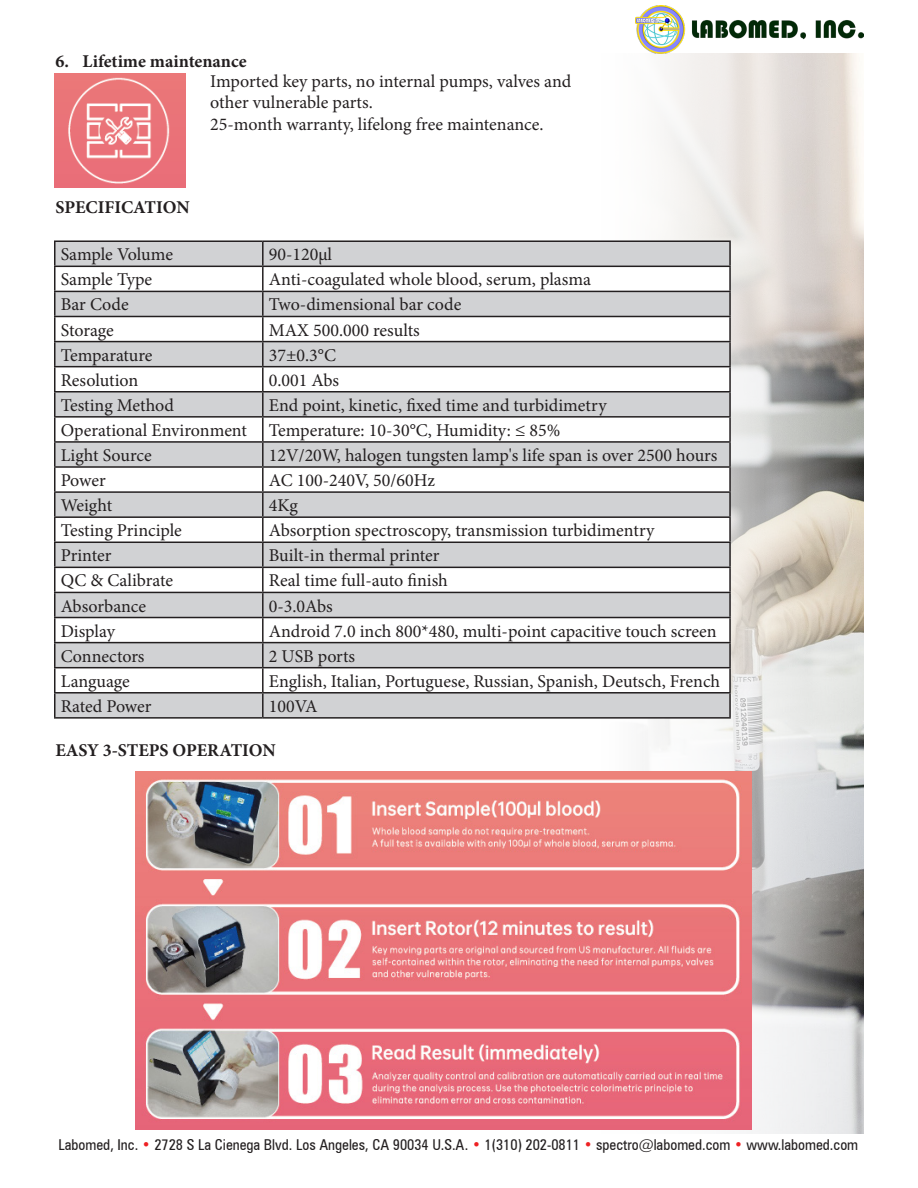
<style>
.page{position:relative;width:918px;height:1188px;background:#fff}
.page>*{position:absolute;margin:0;border:0;box-sizing:border-box;transform-origin:0 0}
.t1{font:18px/21.6px "Minion Pro";color:#231f20}
.t2{font:700 18px "Minion Pro";color:#231f20}
.t3{font:condensed 15px "Zurich BT";color:#231f20}
.s1{color:#ee2123}
</style>
<div class="page">
<img style="left:635px;top:6px;width:229px;height:48px">
<img style="left:590px;top:54px;width:274px;height:1080px">
<div style="left:56px;top:242px;width:673px;height:475px;background:#d1d2d4"></div>
<svg style="left:56px;top:267px;width:673px;height:425px"></svg>
<hr style="left:54px;top:240px;width:209px;height:2px;background:#231f20">
<hr style="left:54px;top:242px;width:2px;height:24px;background:#231f20">
<hr style="left:263px;top:240px;width:468px;height:2px;background:#231f20">
<hr style="left:262px;top:242px;width:2px;height:24px;background:#231f20">
<hr style="left:729px;top:242px;width:2px;height:24px;background:#231f20">
<hr style="left:54px;top:266px;width:209px;height:1px;background:#231f20">
<hr style="left:54px;top:267px;width:2px;height:24px;background:#231f20">
<hr style="left:263px;top:266px;width:468px;height:1px;background:#231f20">
<hr style="left:262px;top:267px;width:2px;height:24px;background:#231f20">
<hr style="left:729px;top:267px;width:2px;height:24px;background:#231f20">
<hr style="left:54px;top:291px;width:209px;height:1px;background:#231f20">
<hr style="left:54px;top:292px;width:2px;height:24px;background:#231f20">
<hr style="left:263px;top:291px;width:468px;height:1px;background:#231f20">
<hr style="left:262px;top:292px;width:2px;height:24px;background:#231f20">
<hr style="left:729px;top:292px;width:2px;height:24px;background:#231f20">
<hr style="left:54px;top:316px;width:209px;height:1px;background:#231f20">
<hr style="left:54px;top:317px;width:2px;height:24px;background:#231f20">
<hr style="left:263px;top:316px;width:468px;height:1px;background:#231f20">
<hr style="left:262px;top:317px;width:2px;height:24px;background:#231f20">
<hr style="left:729px;top:317px;width:2px;height:24px;background:#231f20">
<hr style="left:54px;top:341px;width:209px;height:1px;background:#231f20">
<hr style="left:54px;top:342px;width:2px;height:24px;background:#231f20">
<hr style="left:263px;top:341px;width:468px;height:1px;background:#231f20">
<hr style="left:262px;top:342px;width:2px;height:24px;background:#231f20">
<hr style="left:729px;top:342px;width:2px;height:24px;background:#231f20">
<hr style="left:54px;top:366px;width:209px;height:1px;background:#231f20">
<hr style="left:54px;top:367px;width:2px;height:24px;background:#231f20">
<hr style="left:263px;top:366px;width:468px;height:1px;background:#231f20">
<hr style="left:262px;top:367px;width:2px;height:24px;background:#231f20">
<hr style="left:729px;top:367px;width:2px;height:24px;background:#231f20">
<hr style="left:54px;top:391px;width:209px;height:2px;background:#231f20">
<hr style="left:54px;top:393px;width:2px;height:23px;background:#231f20">
<hr style="left:263px;top:391px;width:468px;height:2px;background:#231f20">
<hr style="left:262px;top:393px;width:2px;height:23px;background:#231f20">
<hr style="left:729px;top:393px;width:2px;height:23px;background:#231f20">
<hr style="left:54px;top:416px;width:209px;height:2px;background:#231f20">
<hr style="left:54px;top:418px;width:2px;height:23px;background:#231f20">
<hr style="left:263px;top:416px;width:468px;height:2px;background:#231f20">
<hr style="left:262px;top:418px;width:2px;height:23px;background:#231f20">
<hr style="left:729px;top:418px;width:2px;height:23px;background:#231f20">
<hr style="left:54px;top:441px;width:209px;height:2px;background:#231f20">
<hr style="left:54px;top:443px;width:2px;height:23px;background:#231f20">
<hr style="left:263px;top:441px;width:468px;height:2px;background:#231f20">
<hr style="left:262px;top:443px;width:2px;height:23px;background:#231f20">
<hr style="left:729px;top:443px;width:2px;height:23px;background:#231f20">
<hr style="left:54px;top:466px;width:209px;height:2px;background:#231f20">
<hr style="left:54px;top:468px;width:2px;height:23px;background:#231f20">
<hr style="left:263px;top:466px;width:468px;height:2px;background:#231f20">
<hr style="left:262px;top:468px;width:2px;height:23px;background:#231f20">
<hr style="left:729px;top:468px;width:2px;height:23px;background:#231f20">
<hr style="left:54px;top:491px;width:209px;height:2px;background:#231f20">
<hr style="left:54px;top:493px;width:2px;height:23px;background:#231f20">
<hr style="left:263px;top:491px;width:468px;height:2px;background:#231f20">
<hr style="left:262px;top:493px;width:2px;height:23px;background:#231f20">
<hr style="left:729px;top:493px;width:2px;height:23px;background:#231f20">
<hr style="left:54px;top:516px;width:209px;height:2px;background:#231f20">
<hr style="left:54px;top:518px;width:2px;height:24px;background:#231f20">
<hr style="left:263px;top:516px;width:468px;height:2px;background:#231f20">
<hr style="left:262px;top:518px;width:2px;height:24px;background:#231f20">
<hr style="left:729px;top:518px;width:2px;height:24px;background:#231f20">
<hr style="left:54px;top:542px;width:209px;height:1px;background:#231f20">
<hr style="left:54px;top:543px;width:2px;height:24px;background:#231f20">
<hr style="left:263px;top:542px;width:468px;height:1px;background:#231f20">
<hr style="left:262px;top:543px;width:2px;height:24px;background:#231f20">
<hr style="left:729px;top:543px;width:2px;height:24px;background:#231f20">
<hr style="left:54px;top:567px;width:209px;height:1px;background:#231f20">
<hr style="left:54px;top:568px;width:2px;height:24px;background:#231f20">
<hr style="left:263px;top:567px;width:468px;height:1px;background:#231f20">
<hr style="left:262px;top:568px;width:2px;height:24px;background:#231f20">
<hr style="left:729px;top:568px;width:2px;height:24px;background:#231f20">
<hr style="left:54px;top:592px;width:209px;height:1px;background:#231f20">
<hr style="left:54px;top:593px;width:2px;height:24px;background:#231f20">
<hr style="left:263px;top:592px;width:468px;height:1px;background:#231f20">
<hr style="left:262px;top:593px;width:2px;height:24px;background:#231f20">
<hr style="left:729px;top:593px;width:2px;height:24px;background:#231f20">
<hr style="left:54px;top:617px;width:209px;height:1px;background:#231f20">
<hr style="left:54px;top:618px;width:2px;height:24px;background:#231f20">
<hr style="left:263px;top:617px;width:468px;height:1px;background:#231f20">
<hr style="left:262px;top:618px;width:2px;height:24px;background:#231f20">
<hr style="left:729px;top:618px;width:2px;height:24px;background:#231f20">
<hr style="left:54px;top:642px;width:209px;height:1px;background:#231f20">
<hr style="left:54px;top:643px;width:2px;height:24px;background:#231f20">
<hr style="left:263px;top:642px;width:468px;height:1px;background:#231f20">
<hr style="left:262px;top:643px;width:2px;height:24px;background:#231f20">
<hr style="left:729px;top:643px;width:2px;height:24px;background:#231f20">
<hr style="left:54px;top:667px;width:209px;height:1px;background:#231f20">
<hr style="left:54px;top:668px;width:2px;height:24px;background:#231f20">
<hr style="left:263px;top:667px;width:468px;height:1px;background:#231f20">
<hr style="left:262px;top:668px;width:2px;height:24px;background:#231f20">
<hr style="left:729px;top:668px;width:2px;height:24px;background:#231f20">
<hr style="left:54px;top:692px;width:209px;height:2px;background:#231f20">
<hr style="left:54px;top:694px;width:2px;height:23px;background:#231f20">
<hr style="left:263px;top:692px;width:468px;height:2px;background:#231f20">
<hr style="left:262px;top:694px;width:2px;height:23px;background:#231f20">
<hr style="left:729px;top:694px;width:2px;height:23px;background:#231f20">
<hr style="left:54px;top:717px;width:209px;height:2px;background:#231f20">
<hr style="left:263px;top:717px;width:468px;height:2px;background:#231f20">
<img style="left:54px;top:74px;width:131px;height:113px">
<img style="left:135px;top:772px;width:617px;height:358px">
<p class="t2" style="left:56px;top:49px;width:193px">6. Lifetime maintenance</p>
<p class="t1" style="left:210px;top:70px;width:363px">Imported key parts, no internal pumps, valves and other vulnerable parts.</p>
<p class="t1" style="left:210px;top:114px;width:335px">25-month warranty, lifelong free maintenance.</p>
<p class="t2" style="left:56px;top:194px;width:136px">SPECIFICATION</p>
<p class="t1" style="left:61px;top:244px;width:114px">Sample Volume</p>
<p class="t1" style="left:269px;top:244px;width:65px">90-120µl</p>
<p class="t1" style="left:61px;top:269px;width:93px">Sample Type</p>
<p class="t1" style="left:269px;top:269px;width:324px">Anti-coagulated whole blood, serum, plasma</p>
<p class="t1" style="left:61px;top:294px;width:69px">Bar Code</p>
<p class="t1" style="left:269px;top:294px;width:194px">Two-dimensional bar code</p>
<p class="t1" style="left:61px;top:319px;width:55px">Storage</p>
<p class="t1" style="left:269px;top:319px;width:153px">MAX 500.000 results</p>
<p class="t1" style="left:61px;top:344px;width:93px">Temparature</p>
<p class="t1" style="left:269px;top:344px;width:69px">37±0.3°C</p>
<p class="t1" style="left:61px;top:369px;width:79px">Resolution</p>
<p class="t1" style="left:269px;top:369px;width:72px">0.001 Abs</p>
<p class="t1" style="left:61px;top:394px;width:115px">Testing Method</p>
<p class="t1" style="left:269px;top:394px;width:339px">End point, kinetic, fixed time and turbidimetry</p>
<p class="t1" style="left:61px;top:419px;width:188px">Operational Environment</p>
<p class="t1" style="left:269px;top:419px;width:293px">Temperature: 10-30°C, Humidity: ≤ 85%</p>
<p class="t1" style="left:61px;top:445px;width:93px">Light Source</p>
<p class="t1" style="left:269px;top:445px;width:450px">12V/20W, halogen tungsten lamp's life span is over 2500 hours</p>
<p class="t1" style="left:61px;top:470px;width:46px">Power</p>
<p class="t1" style="left:269px;top:470px;width:168px">AC 100-240V, 50/60Hz</p>
<p class="t1" style="left:61px;top:495px;width:53px">Weight</p>
<p class="t1" style="left:269px;top:495px;width:31px">4Kg</p>
<p class="t1" style="left:61px;top:520px;width:123px">Testing Principle</p>
<p class="t1" style="left:269px;top:520px;width:387px">Absorption spectroscopy, transmission turbidimentry</p>
<p class="t1" style="left:61px;top:545px;width:52px">Printer</p>
<p class="t1" style="left:269px;top:545px;width:172px">Built-in thermal printer</p>
<p class="t1" style="left:61px;top:570px;width:114px">QC &amp; Calibrate</p>
<p class="t1" style="left:269px;top:570px;width:181px">Real time full-auto finish</p>
<p class="t1" style="left:61px;top:595px;width:87px">Absorbance</p>
<p class="t1" style="left:269px;top:595px;width:66px">0-3.0Abs</p>
<p class="t1" style="left:61px;top:620px;width:56px">Display</p>
<p class="t1" style="left:269px;top:620px;width:449px">Android 7.0 inch 800*480, multi-point capacitive touch screen</p>
<p class="t1" style="left:61px;top:645px;width:85px">Connectors</p>
<p class="t1" style="left:269px;top:645px;width:88px">2 USB ports</p>
<p class="t1" style="left:61px;top:670px;width:71px">Language</p>
<p class="t1" style="left:269px;top:670px;width:453px">English, Italian, Portuguese, Russian, Spanish, Deutsch, French</p>
<p class="t1" style="left:61px;top:695px;width:92px">Rated Power</p>
<p class="t1" style="left:269px;top:695px;width:50px">100VA</p>
<p class="t2" style="left:56px;top:737px;width:222px">EASY 3-STEPS OPERATION</p>
<p class="t3" style="left:59px;top:1136px;width:801px">Labomed, Inc. <span class="s1">•</span> 2728 S La Cienega Blvd. Los Angeles, CA 90034 U.S.A. <span class="s1">•</span> 1(310) 202-0811 <span class="s1">•</span> spectro@labomed.com <span class="s1">•</span> www.labomed.com</p>
</div>
